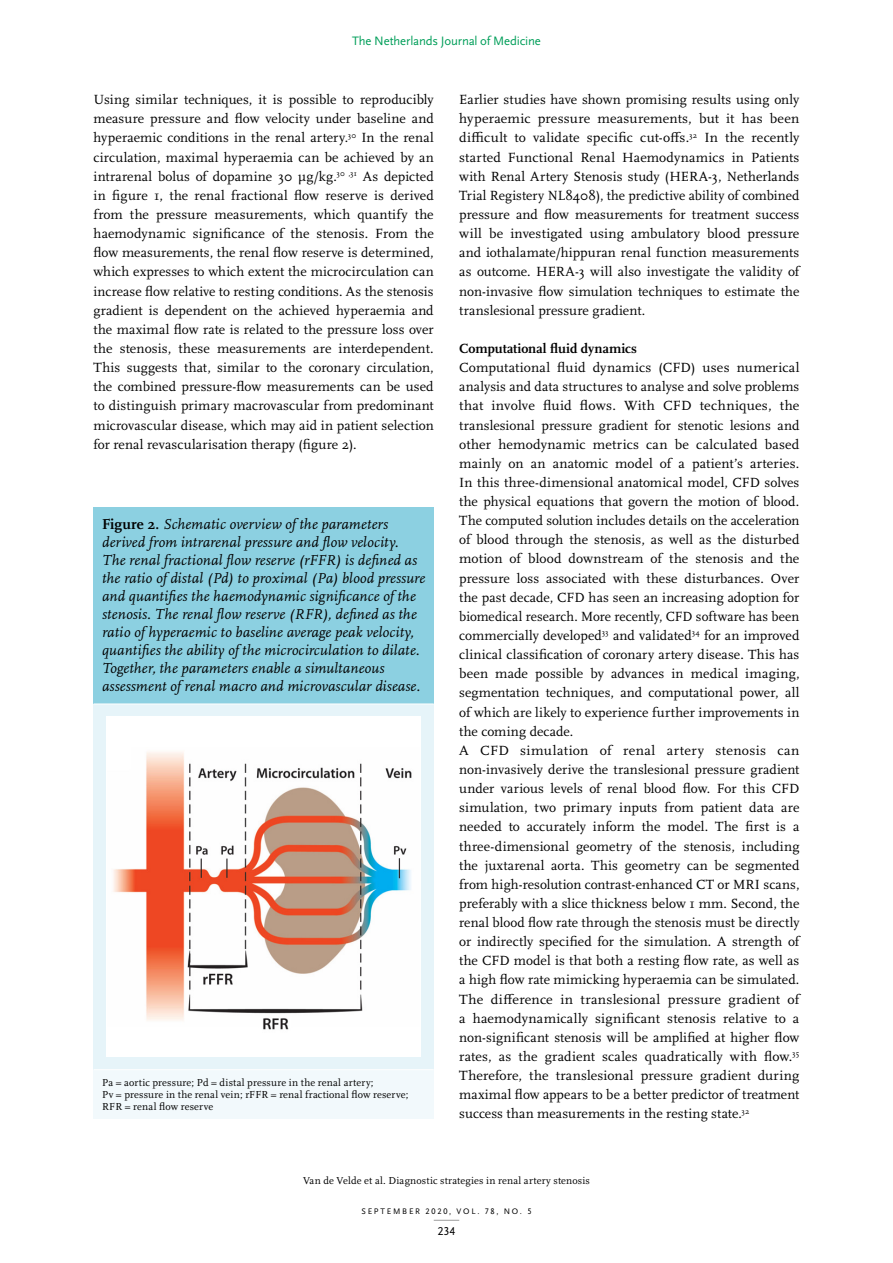
<style>
.page{position:relative;width:893px;height:1263px;background:#fff}
.page>*{position:absolute;margin:0;border:0;box-sizing:border-box;transform-origin:0 0}
.tabel-caption{font:italic 15px/18px "Scala Pro";letter-spacing:.01em;color:#000}
.brood-grep_marge{font:13.8px/19.2px "Scala Pro";letter-spacing:.015em;color:#000;text-align:justify}
.brood_grep{font:13.8px/19.2px "Scala Pro";letter-spacing:.005em;color:#000}
.tussenkop_2{font:700 13.8px "Scala Pro";color:#000}
.t1{font:12.75px "Scala Sans Pro";letter-spacing:-.01em;color:#009e59}
.t2{font:12px "Scala Sans Pro";color:#000}
.tabel_figuur-noot{font:10.5px/12px "Scala Pro";letter-spacing:.01em;color:#000}
.runningtitle{font:10.5px "Scala Pro";color:#000}
.t3{font:8.4px "Scala Sans Pro";letter-spacing:.21em;color:#000}
.s1{font-weight:700;font-style:normal}
</style>
<div class="page">
<svg style="left:434px;top:1220px;width:25px;height:1px"></svg>
<div style="left:94px;top:507px;width:340px;height:197px;background:#8cd0e1"></div>
<div style="left:94px;top:704px;width:340px;height:366px;background:#e6f4f9"></div>
<div style="left:94px;top:1070px;width:340px;height:48px;background:#f2f9fc"></div>
<hr style="left:94px;top:703px;width:340px;height:1px;background:#fff">
<hr style="left:94px;top:1069px;width:340px;height:1px;background:#fff">
<div style="left:106px;top:717px;width:315px;height:340px;background:#fff"></div>
<img style="left:113px;top:752px;width:299px;height:278px">
<p class="t1" style="left:352px;top:34px;width:190px">The Netherlands Journal of Medicine</p>
<p class="brood-grep_marge" style="left:94px;top:90px;width:342px">Using similar techniques, it is possible to reproducibly measure pressure and flow velocity under baseline and hyperaemic conditions in the renal artery.<sup>30</sup> In the renal circulation, maximal hyperaemia can be achieved by an intrarenal bolus of dopamine 30 μg/kg.<sup>30</sup> <sup>,31</sup> As depicted in figure 1, the renal fractional flow reserve is derived from the pressure measurements, which quantify the haemodynamic significance of the stenosis. From the flow measurements, the renal flow reserve is determined, which expresses to which extent the microcirculation can increase flow relative to resting conditions. As the stenosis gradient is dependent on the achieved hyperaemia and the maximal flow rate is related to the pressure loss over the stenosis, these measurements are interdependent.<br>This suggests that, similar to the coronary circulation, the combined pressure-flow measurements can be used to distinguish primary macrovascular from predominant microvascular disease, which may aid in patient selection for renal revascularisation therapy (figure 2).</p>
<p class="brood_grep" style="left:459px;top:90px;width:343px">Earlier studies have shown promising results using only hyperaemic pressure measurements, but it has been difficult to validate specific cut-offs.<sup>32</sup> In the recently started Functional Renal Haemodynamics in Patients with Renal Artery Stenosis study (HERA-3, Netherlands Trial Registery NL8408), the predictive ability of combined pressure and flow measurements for treatment success will be investigated using ambulatory blood pressure and iothalamate/hippuran renal function measurements as outcome. HERA-3 will also investigate the validity of non-invasive flow simulation techniques to estimate the translesional pressure gradient.</p>
<p class="tussenkop_2" style="left:459px;top:341px;width:179px">Computational fluid dynamics</p>
<p class="brood_grep" style="left:459px;top:358px;width:342px;text-align:justify">Computational fluid dynamics (CFD) uses numerical analysis and data structures to analyse and solve problems that involve fluid flows. With CFD techniques, the translesional pressure gradient for stenotic lesions and other hemodynamic metrics can be calculated based mainly on an anatomic model of a patient’s arteries.<br>In this three-dimensional anatomical model, CFD solves the physical equations that govern the motion of blood.<br>The computed solution includes details on the acceleration of blood through the stenosis, as well as the disturbed motion of blood downstream of the stenosis and the pressure loss associated with these disturbances. Over the past decade, CFD has seen an increasing adoption for biomedical research. More recently, CFD software has been commercially developed<sup>33</sup> and validated<sup>34</sup> for an improved clinical classification of coronary artery disease. This has been made possible by advances in medical imaging, segmentation techniques, and computational power, all of which are likely to experience further improvements in the coming decade.</p>
<p class="brood-grep_marge" style="left:459px;top:741px;width:343px;text-align:left">A CFD simulation of renal artery stenosis can non-invasively derive the translesional pressure gradient under various levels of renal blood flow. For this CFD simulation, two primary inputs from patient data are needed to accurately inform the model. The first is a three-dimensional geometry of the stenosis, including the juxtarenal aorta. This geometry can be segmented from high-resolution contrast-enhanced CT or MRI scans, preferably with a slice thickness below 1 mm. Second, the renal blood flow rate through the stenosis must be directly or indirectly specified for the simulation. A strength of the CFD model is that both a resting flow rate, as well as a high flow rate mimicking hyperaemia can be simulated.<br>The difference in translesional pressure gradient of a haemodynamically significant stenosis relative to a non-significant stenosis will be amplified at higher flow rates, as the gradient scales quadratically with flow.<sup>35<br></sup>Therefore, the translesional pressure gradient during maximal flow appears to be a better predictor of treatment success than measurements in the resting state.<sup>32</sup></p>
<p class="tabel-caption" style="left:102px;top:515px;width:325px"><span class="s1">Figure 2.</span> Schematic overview of the parameters derived from intrarenal pressure and flow velocity.<br>The renal fractional flow reserve (rFFR) is defined as the ratio of distal (Pd) to proximal (Pa) blood pressure and quantifies the haemodynamic significance of the stenosis. The renal flow reserve (RFR), defined as the ratio of hyperaemic to baseline average peak velocity, quantifies the ability of the microcirculation to dilate.<br>Together, the parameters enable a simultaneous assessment of renal macro and microvascular disease.</p>
<p class="tabel_figuur-noot" style="left:102px;top:1076px;width:308px">Pa = aortic pressure; Pd = distal pressure in the renal artery;<br>Pv = pressure in the renal vein; rFFR = renal fractional flow reserve;<br>RFR = renal flow reserve</p>
<p class="runningtitle" style="left:303px;top:1174px;width:288px">Van de Velde et al. Diagnostic strategies in renal artery stenosis</p>
<p class="t3" style="left:361px;top:1206px;width:172px">SEPTEMBER 2020, VOL. 78, NO. 5</p>
<p class="t2" style="left:437px;top:1224px;width:19px">234</p>
</div>
